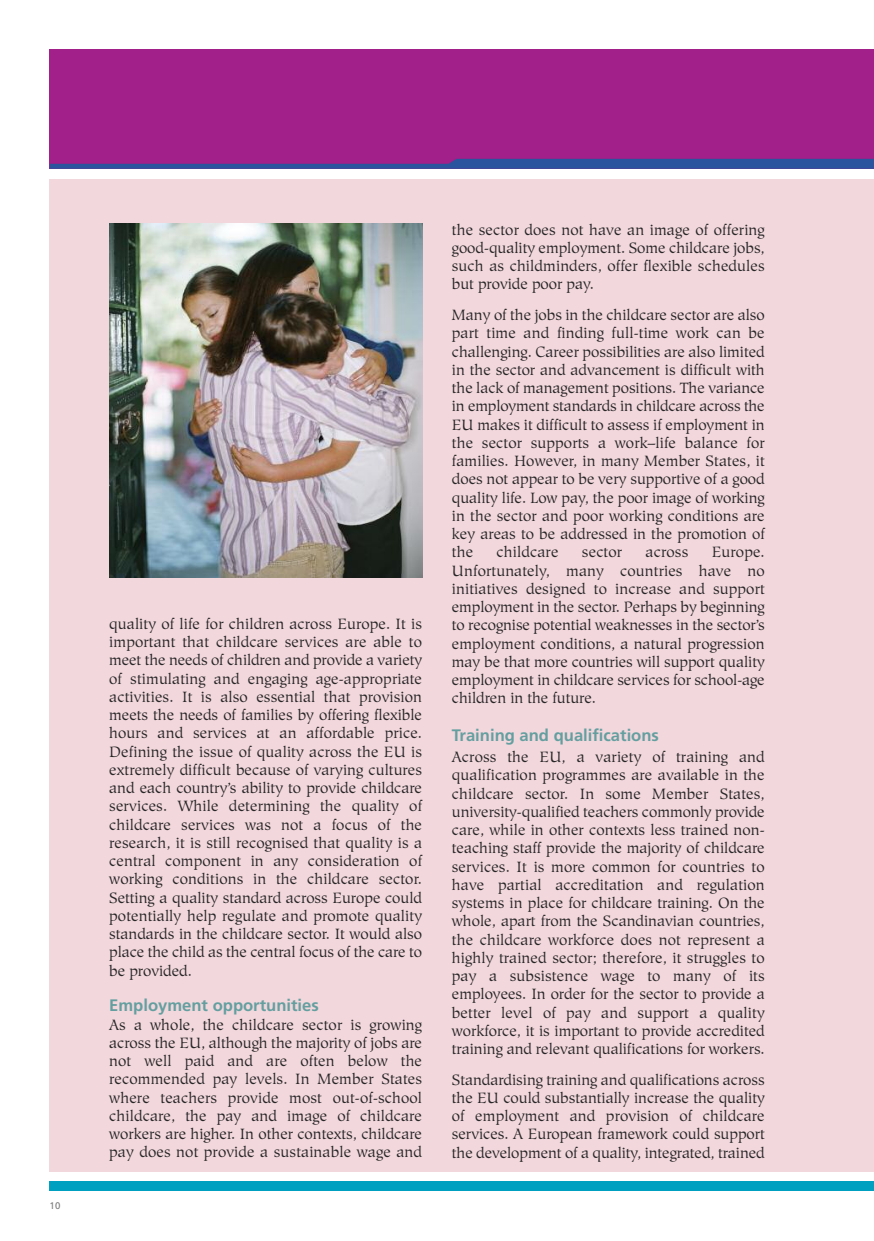
<style>
.page{position:relative;width:874px;height:1241px;background:#fff}
.page>*{position:absolute;margin:0;border:0;box-sizing:border-box;transform-origin:0 0}
.t1{font:700 16.62px "Frutiger";color:#649fa0}
.t2{font:14.88px/18.2px "Hiroshige";color:#272627;text-align:justify}
.t3{font:9.62px "Frutiger";color:#7d7d7d}
</style>
<div class="page">
<div style="left:50px;top:50px;width:823px;height:119px;background:#a12089"></div>
<div style="left:50px;top:1181px;width:823px;height:10px;background:#00a0c1"></div>
<svg style="left:50px;top:159px;width:823px;height:10px"></svg>
<div style="left:50px;top:179px;width:823px;height:992px;background:#f2d7dc"></div>
<img style="left:109px;top:223px;width:313px;height:354px">
<p class="t3" style="left:50px;top:1200px;width:12px">10</p>
<p class="t2" style="left:109px;top:616px;width:314px">quality of life for children across Europe. It is important that childcare services are able to meet the needs of children and provide a variety of stimulating and engaging age-appropriate activities. It is also essential that provision meets the needs of families by offering flexible hours and services at an affordable price.<br>Defining the issue of quality across the EU is extremely difficult because of varying cultures and each country’s ability to provide childcare services. While determining the quality of childcare services was not a focus of the research, it is still recognised that quality is a central component in any consideration of working conditions in the childcare sector.<br>Setting a quality standard across Europe could potentially help regulate and promote quality standards in the childcare sector. It would also place the child as the central focus of the care to be provided.</p>
<p class="t1" style="left:109px;top:998px;width:211px">Employment opportunities</p>
<p class="t2" style="left:109px;top:1016px;width:314px">As a whole, the childcare sector is growing across the EU, although the majority of jobs are not well paid and are often below the recommended pay levels. In Member States where teachers provide most out-of-school childcare, the pay and image of childcare workers are higher. In other contexts, childcare pay does not provide a sustainable wage and</p>
<p class="t2" style="left:451px;top:222px;width:314px">the sector does not have an image of offering good-quality employment. Some childcare jobs, such as childminders, offer flexible schedules but provide poor pay.</p>
<p class="t2" style="left:451px;top:307px;width:314px">Many of the jobs in the childcare sector are also part time and finding full-time work can be challenging. Career possibilities are also limited in the sector and advancement is difficult with the lack of management positions. The variance in employment standards in childcare across the EU makes it difficult to assess if employment in the sector supports a work–life balance for families. However, in many Member States, it does not appear to be very supportive of a good quality life. Low pay, the poor image of working in the sector and poor working conditions are key areas to be addressed in the promotion of the</p>
<p class="t2" style="left:496px;top:544px;width:63px">childcare</p>
<p class="t2" style="left:581px;top:544px;width:42px">sector</p>
<p class="t2" style="left:645px;top:544px;width:44px">across</p>
<p class="t2" style="left:451px;top:544px;width:314px;text-indent:260px">Europe.<br>Unfortunately, many countries have no initiatives designed to increase and support employment in the sector. Perhaps by beginning to recognise potential weaknesses in the sector’s employment conditions, a natural progression may be that more countries will support quality employment in childcare services for school-age children in the future.</p>
<p class="t1" style="left:451px;top:728px;width:208px">Training and qualifications</p>
<p class="t2" style="left:451px;top:749px;width:314px">Across the EU, a variety of training and qualification programmes are available in the childcare sector. In some Member States, university-qualified teachers commonly provide care, while in other contexts less trained non&shy;teaching staff provide the majority of childcare services. It is more common for countries to have partial accreditation and regulation systems in place for childcare training. On the whole, apart from the Scandinavian countries, the childcare workforce does not represent a highly trained sector; therefore, it struggles to pay a subsistence wage to many of its employees. In order for the sector to provide a better level of pay and support a quality workforce, it is important to provide accredited training and relevant qualifications for workers.</p>
<p class="t2" style="left:451px;top:1071px;width:314px">Standardising training and qualifications across the EU could substantially increase the quality of employment and provision of childcare services. A European framework could support the development of a quality, integrated, trained</p>
</div>
